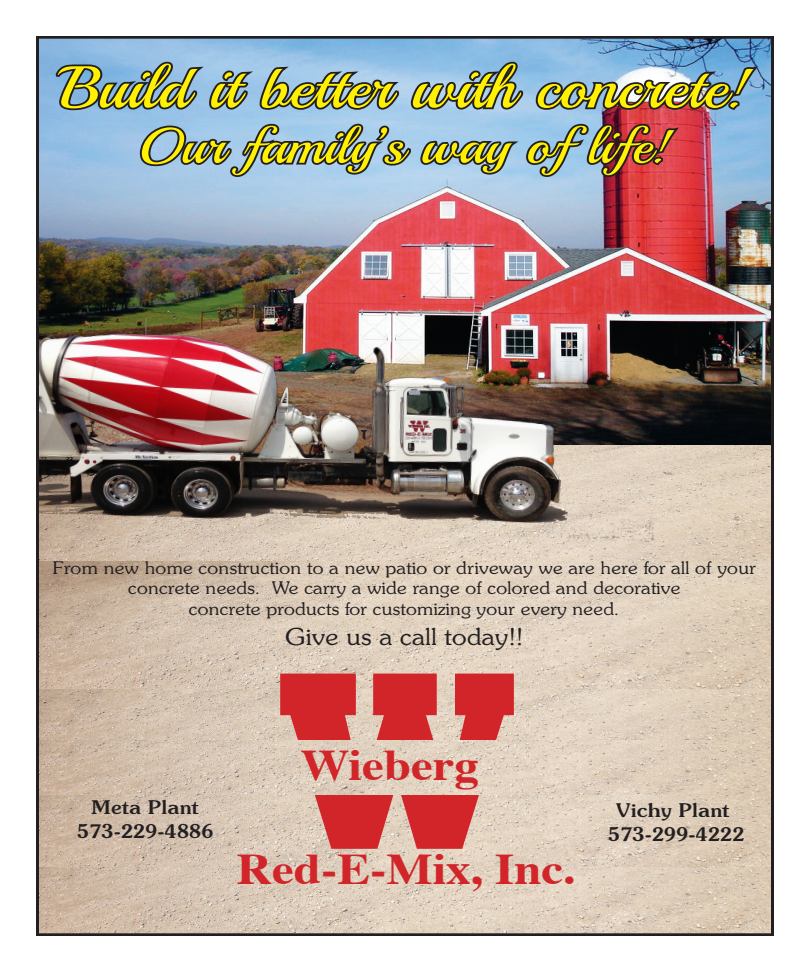
<style>
.page{position:relative;width:804px;height:972px;background:#fff}
.page>*{position:absolute;margin:0;border:0;box-sizing:border-box;transform-origin:0 0}
.t1{font:800 255.8px "Rockwell";color:#d1252a;scale:.84 1}
.t2{font:58.9px "Playball";color:#fff101;scale:1.12 1}
.t3{font:50px "Playball";color:#fff101;scale:1.12 1}
.t4{font:700 43.8px "Times";color:#d1252a;scale:1.12 1}
.t5{font:24.1px "Soutane";color:#231f20;scale:1.12 1}
.t6{font:700 19.6px/23.6px "Soutane";color:#231f20;text-align:center;scale:1.12 1}
.t7{font:17.9px/20.5px "Soutane";color:#231f20;text-align:center;scale:1.12 1}
</style>
<div class="page">
<img style="left:36px;top:36px;width:738px;height:900px">
<svg style="left:54px;top:53px;width:710px;height:127px"></svg>
<h2 class="t2" style="left:60px;top:52px;width:618px">Build it better with concrete!</h2>
<h3 class="t3" style="left:138px;top:115px;width:478px">Our family’s way oflife!</h3>
<p class="t7" style="left:53px;top:558px;width:629px">From new home construction to a new patio or driveway we are here for all of your concrete needs. We carry a wide range of colored and decorative<br>concrete products for customizing your every need.</p>
<h3 class="t5" style="left:285px;top:624px;width:214px">Give us a call today!!</h3>
<h1 class="t1" style="left:278px;top:614px;width:284px">W</h1>
<h3 class="t4" style="left:237px;top:840px;width:304px">Red-E-Mix, Inc.</h3>
<h3 class="t4" style="left:300px;top:736px;width:161px">Wieberg</h3>
<p class="t6" style="left:77px;top:796px;width:123px">Meta Plant<br>573-229-4886</p>
<p class="t6" style="left:608px;top:799px;width:123px">Vichy Plant<br>573-299-4222</p>
</div>
